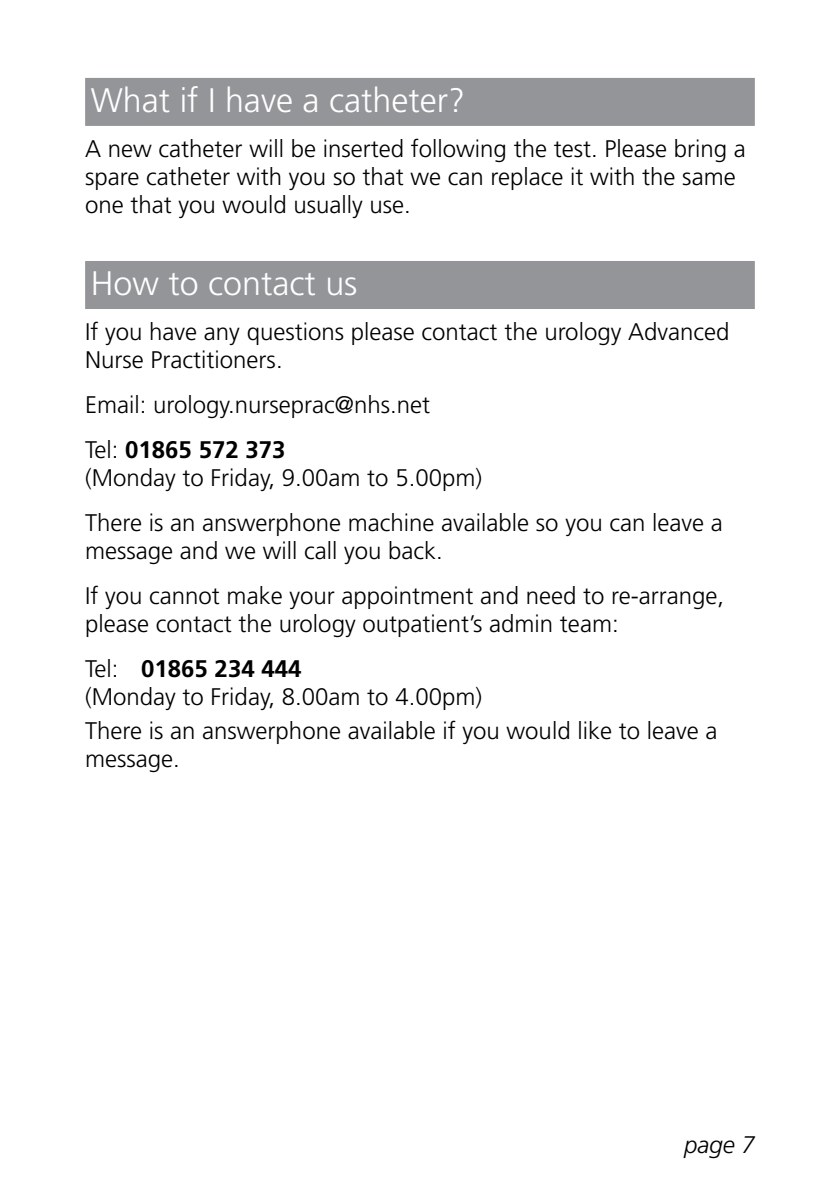
<style>
.page{position:relative;width:840px;height:1191px;background:#fff}
.page>*{position:absolute;margin:0;border:0;box-sizing:border-box;transform-origin:0 0}
.t1{font:300 34px "Frutiger";color:#fff}
.t2{font:300 24px/45px "Frutiger";color:#000}
.t3{font:italic 300 24px "Frutiger";color:#000}
.s1{font-weight:700}
</style>
<div class="page">
<div style="left:85px;top:78px;width:669px;height:48px;background:#939598"></div>
<div style="left:85px;top:261px;width:669px;height:48px;background:#939598"></div>
<h1 class="t1" style="left:91px;top:81px;width:375px">What if I have a catheter?</h1>
<p class="t2" style="left:85px;top:134px;width:662px;line-height:28px">A new catheter will be inserted following the test. Please bring a spare catheter with you so that we can replace it with the same one that you would usually use.</p>
<h1 class="t1" style="left:91px;top:264px;width:268px">How to contact us</h1>
<p class="t2" style="left:85px;top:317px;width:645px;line-height:28px">If you have any questions please contact the urology Advanced<br>Nurse Practitioners.</p>
<p class="t2" style="left:85px;top:382px;width:346px">Email: urology.nurseprac@nhs.net<br>Tel: <span class="s1">01865 572 373</span></p>
<p class="t2" style="left:85px;top:455px;width:639px">(Monday to Friday, 9.00am to 5.00pm)<br>There is an answerphone machine available so you can leave a</p>
<p class="t2" style="left:85px;top:528px;width:640px">message and we will call you back.<br>If you cannot make your appointment and need to re-arrange,</p>
<p class="t2" style="left:85px;top:601px;width:534px">please contact the urology outpatient’s admin team:<br>Tel: <span class="s1">01865 234 444</span></p>
<p class="t2" style="left:85px;top:680px;width:633px;line-height:33.6px">(Monday to Friday, 8.00am to 4.00pm)<br>There is an answerphone available if you would like to leave a</p>
<p class="t2" style="left:85px;top:736px;width:96px">message.</p>
<p class="t3" style="left:683px;top:1131px;width:72px">page 7</p>
</div>
